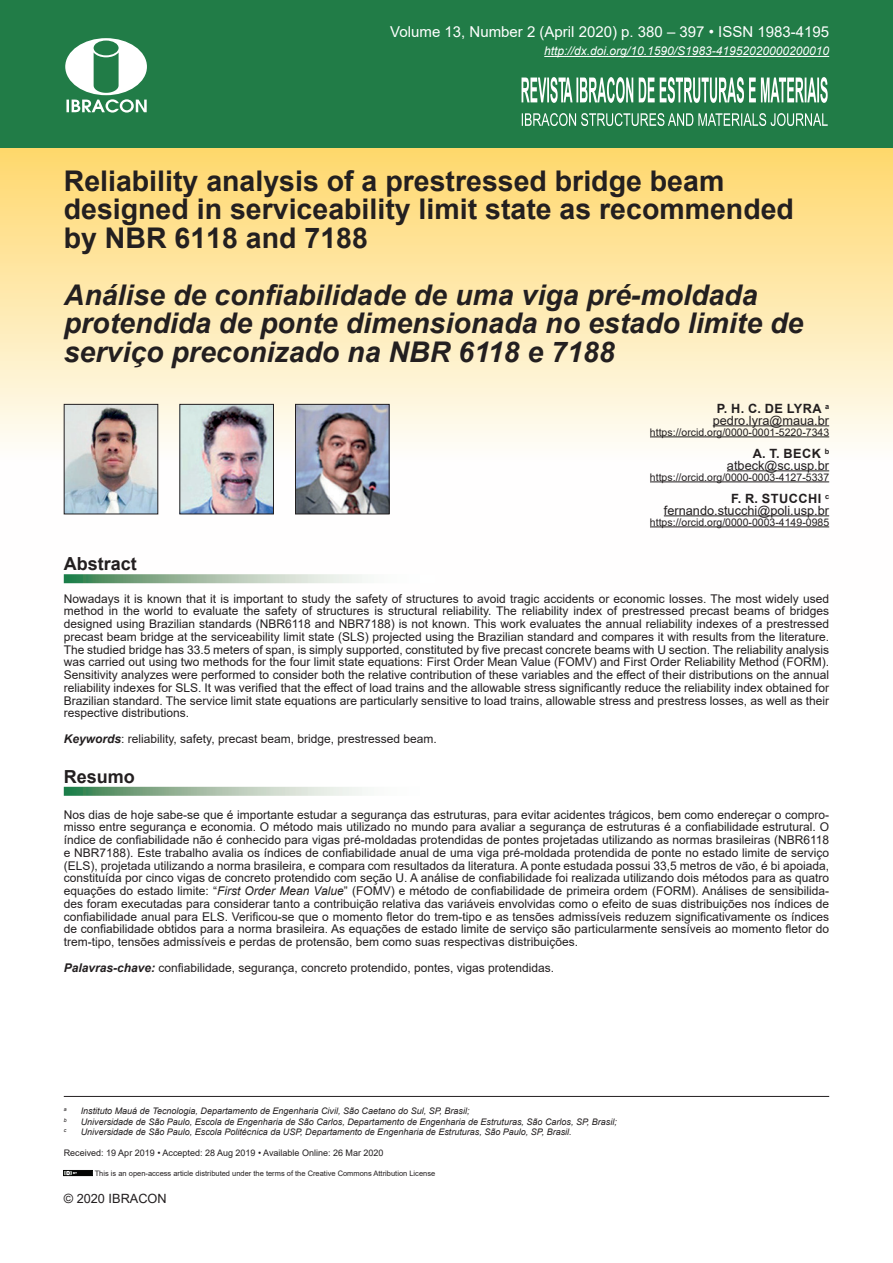
<style>
.page{position:relative;width:893px;height:1263px;background:#fff}
.page>*{position:absolute;margin:0;border:0;box-sizing:border-box;transform-origin:0 0}
.t1{font:italic 700 28.5px/28.5px "Arial";color:#231f20}
.t2{font:700 28.5px/28.5px "Arial";color:#231f20}
.t3{font:700 18px "Arial";color:#231f20}
.t4{font:15px "Arial";color:#fff}
.t5{font:12.75px/11.2px "Arial";color:#231f20;text-align:right}
.t6{font:12px/12.8px "Arial";color:#231f20;text-align:justify}
.t7{font:italic 12px "Arial";color:#fff}
.t8{font:10.5px "Arial";color:#231f20}
.t9{font:italic 9px "Arial";color:#231f20}
.t10{font:9px "Arial";color:#231f20}
.t11{font:7.5px "Arial";color:#231f20}
.t12{font:italic 5.25px "Arial";color:#231f20}
.s1{font-weight:700}
.s2{font-weight:700;font-style:italic}
.s3{font-style:italic}
</style>
<div class="page">
<svg style="left:0;top:148px;width:893px;height:436px"></svg>
<div style="left:0;top:0;width:893px;height:148px;background:#217c47"></div>
<svg style="left:65px;top:38px;width:82px;height:75px"></svg>
<svg style="left:521px;top:77px;width:307px;height:48px"></svg>
<hr style="left:544px;top:56px;width:285px;height:1px;background:#fff">
<img style="left:66px;top:406px;width:90px;height:106px">
<img style="left:181px;top:406px;width:91px;height:106px">
<div style="left:179px;top:404px;width:95px;height:110px;border:1px solid #231f20"></div>
<img style="left:297px;top:406px;width:90px;height:106px">
<div style="left:295px;top:404px;width:94px;height:110px;border:1px solid #231f20"></div>
<hr style="left:64px;top:1096px;width:765px;height:1px;background:#231f20">
<div style="left:64px;top:1170px;width:28px;height:5px;border:1px solid #040503"></div>
<hr style="left:64px;top:1171px;width:28px;height:4px;background:#040503">
<svg style="left:64px;top:1171px;width:13px;height:4px"></svg>
<hr style="left:713px;top:425px;width:116px;height:1px;background:#231f20">
<hr style="left:650px;top:436px;width:179px;height:1px;background:#231f20">
<hr style="left:727px;top:470px;width:102px;height:1px;background:#231f20">
<hr style="left:650px;top:481px;width:179px;height:1px;background:#231f20">
<hr style="left:664px;top:515px;width:165px;height:1px;background:#231f20">
<hr style="left:650px;top:526px;width:179px;height:1px;background:#231f20">
<svg style="left:64px;top:574px;width:372px;height:9px"></svg>
<svg style="left:64px;top:787px;width:299px;height:9px"></svg>
<p class="t4" style="left:390px;top:22px;width:440px">Volume 13, Number 2 (April 2020) p. 380 – 397 • ISSN 1983-4195</p>
<p class="t7" style="left:544px;top:43px;width:286px">http://dx.doi.org/10.1590/S1983-41952020000200010</p>
<h1 class="t2" style="left:64px;top:167px;width:732px">Reliability analysis of a prestressed bridge beam designed in serviceability limit state as recommended by NBR 6118 and 7188</h1>
<h1 class="t1" style="left:64px;top:281px;width:741px">Análise de confiabilidade de uma viga pré-moldada protendida de ponte dimensionada no estado limite de serviço preconizado na NBR 6118 e 7188</h1>
<h2 class="t3" style="left:64px;top:551px;width:75px">Abstract</h2>
<p class="t5" style="left:713px;top:403px;width:118px;text-align:center"><span class="s1">P. H. C. DE LYRA</span> <sup>a </sup>pedro.lyra@maua.br</p>
<p class="t8" style="left:650px;top:425px;width:181px">https://orcid.org/0000-0001-5220-7343</p>
<p class="t5" style="left:727px;top:448px;width:104px"><span class="s1">A. T. BECK</span> <sup>b </sup>atbeck@sc.usp.br</p>
<p class="t8" style="left:650px;top:470px;width:181px">https://orcid.org/0000-0003-4127-5337</p>
<p class="t5" style="left:664px;top:493px;width:167px"><span class="s1">F. R. STUCCHI</span> <sup>c </sup>fernando.stucchi@poli.usp.br</p>
<p class="t8" style="left:650px;top:515px;width:181px">https://orcid.org/0000-0003-4149-0985</p>
<p class="t6" style="left:64px;top:592px;width:767px">Nowadays it is known that it is important to study the safety of structures to avoid tragic accidents or economic losses. The most widely used method in the world to evaluate the safety of structures is structural reliability. The reliability index of prestressed precast beams of bridges designed using Brazilian standards (NBR6118 and NBR7188) is not known. This work evaluates the annual reliability indexes of a prestressed precast beam bridge at the serviceability limit state (SLS) projected using the Brazilian standard and compares it with results from the literature.<br>The studied bridge has 33.5 meters of span, is simply supported, constituted by five precast concrete beams with U section. The reliability analysis was carried out using two methods for the four limit state equations: First Order Mean Value (FOMV) and First Order Reliability Method (FORM).<br>Sensitivity analyzes were performed to consider both the relative contribution of these variables and the effect of their distributions on the annual reliability indexes for SLS. It was verified that the effect of load trains and the allowable stress significantly reduce the reliability index obtained for Brazilian standard. The service limit state equations are particularly sensitive to load trains, allowable stress and prestress losses, as well as their respective distributions.</p>
<p class="t6" style="left:64px;top:732px;width:375px"><span class="s2">Keywords</span>: reliability, safety, precast beam, bridge, prestressed beam.</p>
<h2 class="t3" style="left:64px;top:763px;width:73px">Resumo</h2>
<p class="t6" style="left:64px;top:808px;width:767px">Nos dias de hoje sabe-se que é importante estudar a segurança das estruturas, para evitar acidentes trágicos, bem como endereçar o compro&shy;misso entre segurança e economia. O método mais utilizado no mundo para avaliar a segurança de estruturas é a confiabilidade estrutural. O índice de confiabilidade não é conhecido para vigas pré-moldadas protendidas de pontes projetadas utilizando as normas brasileiras (NBR6118 e NBR7188). Este trabalho avalia os índices de confiabilidade anual de uma viga pré-moldada protendida de ponte no estado limite de serviço (ELS), projetada utilizando a norma brasileira, e compara com resultados da literatura. A ponte estudada possui 33,5 metros de vão, é bi apoiada, constituída por cinco vigas de concreto protendido com seção U. A análise de confiabilidade foi realizada utilizando dois métodos para as quatro equações do estado limite: “<span class="s3">First Order Mean Value</span>” (FOMV) e método de confiabilidade de primeira ordem (FORM). Análises de sensibilida&shy;des foram executadas para considerar tanto a contribuição relativa das variáveis envolvidas como o efeito de suas distribuições nos índices de confiabilidade anual para ELS. Verificou-se que o momento fletor do trem-tipo e as tensões admissíveis reduzem significativamente os índices de confiabilidade obtidos para a norma brasileira. As equações de estado limite de serviço são particularmente sensíveis ao momento fletor do trem-tipo, tensões admissíveis e perdas de protensão, bem como suas respectivas distribuições.</p>
<p class="t6" style="left:64px;top:961px;width:492px"><span class="s2">Palavras-chave:</span> confiabilidade, segurança, concreto protendido, pontes, vigas protendidas.</p>
<p class="t12" style="left:64px;top:1106px;width:4px">a</p>
<p class="t9" style="left:81px;top:1105px;width:390px">Instituto Mauá de Tecnologia, Departamento de Engenharia Civil, São Caetano do Sul, SP, Brasil;</p>
<p class="t12" style="left:64px;top:1116px;width:4px">b</p>
<p class="t9" style="left:81px;top:1116px;width:538px">Universidade de São Paulo, Escola de Engenharia de São Carlos, Departamento de Engenharia de Estruturas, São Carlos, SP, Brasil;</p>
<p class="t12" style="left:64px;top:1127px;width:4px">c</p>
<p class="t9" style="left:81px;top:1126px;width:492px">Universidade de São Paulo, Escola Politécnica da USP, Departamento de Engenharia de Estruturas, São Paulo, SP, Brasil.</p>
<p class="t10" style="left:64px;top:1147px;width:321px">Received: 19 Apr 2019 • Accepted: 28 Aug 2019 • Available Online: 26 Mar 2020</p>
<p class="t11" style="left:95px;top:1168px;width:342px">This is an open-access article distributed under the terms of the Creative Commons Attribution License</p>
<p class="t5" style="left:64px;top:1193px;width:104px">© 2020 IBRACON</p>
</div>
